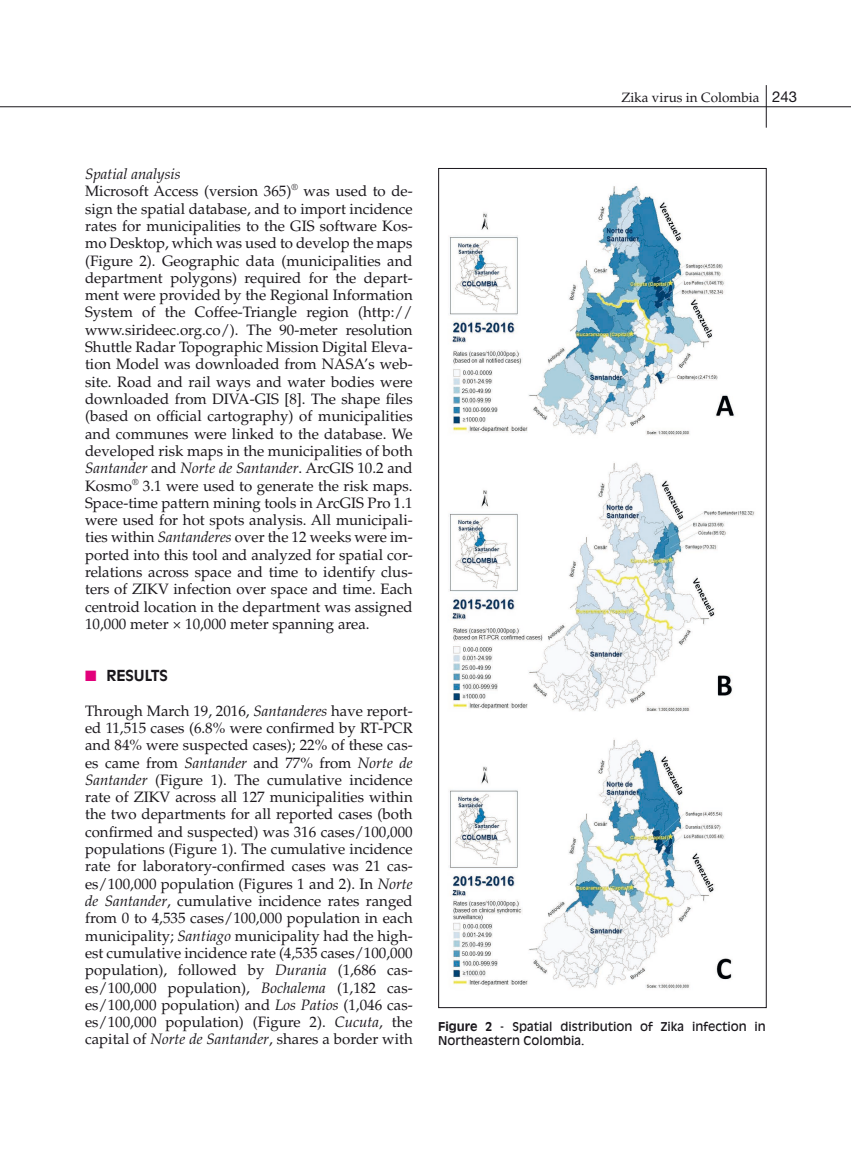
<style>
.page{position:relative;width:851px;height:1149px;background:#fff}
.page>*{position:absolute;margin:0;border:0;box-sizing:border-box;transform-origin:0 0}
.t1{font:15px/17.2px "Palatino LT Std";color:#1a171c}
.t2{font:700 15px "Antique Olive Std";color:#1a171c}
.t3{font:13.5px "Palatino LT Std";color:#1a171c}
.t4{font:12px/14.2px "Antique Olive Std";color:#1a171c}
.s1{font-family:"Helvetica Neue LT Std";font-size:15px}
.s2{font-style:italic}
.s3{color:#e2007a}
.s4{font-weight:700}
</style>
<div class="page">
<hr style="left:765px;top:85px;width:1px;height:43px;background:#1a171c">
<hr style="left:0;top:106px;width:850px;height:1px;background:#1a171c">
<img style="left:449px;top:185px;width:306px;height:804px">
<p class="t3" style="left:621px;top:89px;width:177px">Zika virus in Colombia <span class="s1">243</span></p>
<p class="t1" style="left:85px;top:165px;width:329px"><span class="s2">Spatial analysis<br></span>Microsoft Access (version 365)<sup>®</sup> was used to de&shy;sign the spatial database, and to import incidence rates for municipalities to the GIS software Kos&shy;mo Desktop, which was used to develop the maps (Figure 2). Geographic data (municipalities and department polygons) required for the depart&shy;ment were provided by the Regional Information System of the Coffee-Triangle region (http:// www.sirideec.org.co/). The 90-meter resolution Shuttle Radar Topographic Mission Digital Eleva&shy;tion Model was downloaded from NASA’s web&shy;site. Road and rail ways and water bodies were downloaded from DIVA-GIS [8]. The shape files (based on official cartography) of municipalities and communes were linked to the database. We developed risk maps in the municipalities of both <span class="s2">Santander</span> and <span class="s2">Norte de Santander</span>. ArcGIS 10.2 and Kosmo<sup>®</sup> 3.1 were used to generate the risk maps.<br>Space-time pattern mining tools in ArcGIS Pro 1.1 were used for hot spots analysis. All municipali&shy;ties within <span class="s2">Santanderes</span> over the 12 weeks were im&shy;ported into this tool and analyzed for spatial cor&shy;relations across space and time to identify clus&shy;ters of ZIKV infection over space and time. Each centroid location in the department was assigned 10,000 meter × 10,000 meter spanning area.</p>
<p class="t2" style="left:85px;top:666px;width:84px"><span class="s3">■</span> RESULTS</p>
<p class="t1" style="left:85px;top:702px;width:329px;text-align:justify">Through March 19, 2016, <span class="s2">Santanderes</span> have report&shy;ed 11,515 cases (6.8% were confirmed by RT-PCR and 84% were suspected cases); 22% of these cas&shy;es came from <span class="s2">Santander</span> and 77% from <span class="s2">Norte de Santander</span> (Figure 1). The cumulative incidence rate of ZIKV across all 127 municipalities within the two departments for all reported cases (both confirmed and suspected) was 316 cases/100,000 populations (Figure 1). The cumulative incidence rate for laboratory-confirmed cases was 21 cas&shy;es/100,000 population (Figures 1 and 2). In <span class="s2">Norte de Santander</span>, cumulative incidence rates ranged from 0 to 4,535 cases/100,000 population in each municipality; <span class="s2">Santiago</span> municipality had the high&shy;est cumulative incidence rate (4,535 cases/100,000 population), followed by <span class="s2">Durania</span> (1,686 cas&shy;es/100,000 population), <span class="s2">Bochalema</span> (1,182 cas&shy;es/100,000 population) and <span class="s2">Los Patios</span> (1,046 cas&shy;es/100,000 population) (Figure 2). <span class="s2">Cucuta</span>, the capital of <span class="s2">Norte de Santander</span>, shares a border with</p>
<p class="t4" style="left:438px;top:1019px;width:329px"><span class="s4">Figure 2</span> - Spatial distribution of Zika infection in<br>Northeastern Colombia.</p>
</div>
